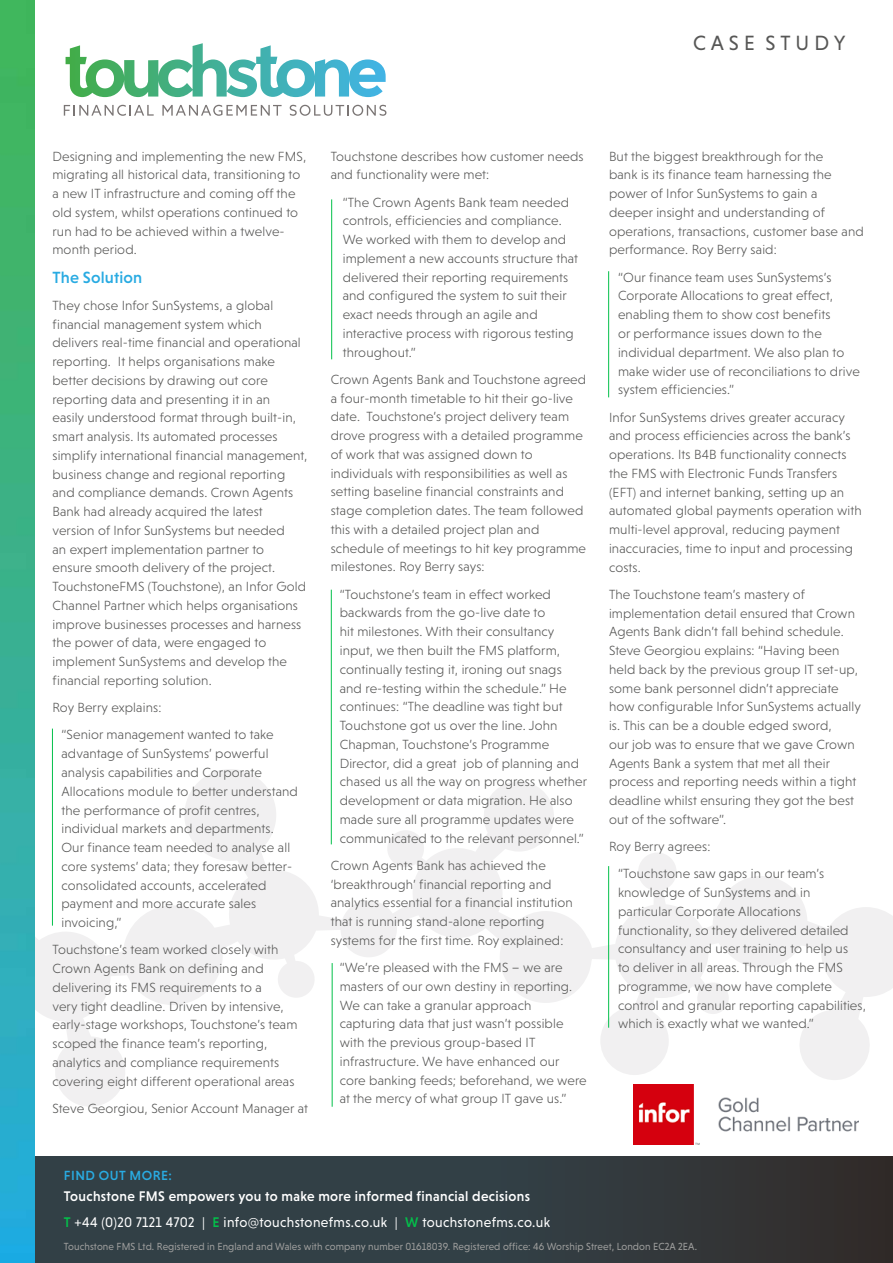
<style>
.page{position:relative;width:893px;height:1263px;background:#fff}
.page>*{position:absolute;margin:0;border:0;box-sizing:border-box;transform-origin:0 0}
.t1{font:21px "Niveau Grotesk";color:#575756}
.t2{font:500 16.5px "Niveau Grotesk";letter-spacing:.01em;color:#29abe2}
.t3{font:14.25px/25.7px "Niveau Grotesk";letter-spacing:.025em;color:#fff}
.t4{font:300 13.5px/18.8px "Niveau Grotesk";letter-spacing:.01em;color:#575756}
.t5{font:500 13.5px "Niveau Grotesk";letter-spacing:.04em;color:#29abe2}
.t6{font:10.5px "Niveau Grotesk";letter-spacing:.01em;color:#9d9d9c;scale:.96 1}
.s1{font-weight:500}
.s2{font-weight:500;color:#03c04a}
</style>
<div class="page">
<div style="left:34px;top:1157px;width:859px;height:106px;background:linear-gradient(to right,#32454d,#323131)"></div>
<svg style="left:34px;top:769px;width:859px;height:338px"></svg>
<hr style="left:331px;top:590px;width:1px;height:254px;background:#03c04a">
<hr style="left:608px;top:271px;width:1px;height:126px;background:#03c04a">
<hr style="left:332px;top:963px;width:1px;height:144px;background:#03c04a">
<hr style="left:608px;top:866px;width:1px;height:162px;background:#03c04a">
<hr style="left:52px;top:729px;width:1px;height:197px;background:#03c04a">
<img style="left:634px;top:1085px;width:225px;height:60px">
<hr style="left:331px;top:199px;width:1px;height:160px;background:#03c04a">
<img style="left:0;top:0;width:34px;height:1262px">
<svg style="left:66px;top:43px;width:320px;height:54px"></svg>
<svg style="left:64px;top:105px;width:90px;height:11px"></svg>
<svg style="left:162px;top:105px;width:120px;height:11px"></svg>
<svg style="left:290px;top:105px;width:96px;height:11px"></svg>
<h1 class="t1" style="left:693px;top:31px;width:154px">C A S E S T U D Y</h1>
<p class="t4" style="left:52px;top:147px;width:255px">Designing and implementing the new FMS, migrating all historical data, transitioning to a new IT infrastructure and coming off the old system, whilst operations continued to run had to be achieved within a twelve&shy;month period.</p>
<p class="t2" style="left:52px;top:268px;width:91px">The Solution</p>
<p class="t4" style="left:52px;top:296px;width:257px">They chose Infor SunSystems, a global financial management system which delivers real-time financial and operational reporting. It helps organisations make better decisions by drawing out core reporting data and presenting it in an<br>easily understood format through built-in, smart analysis. Its automated processes simplify international financial management, business change and regional reporting and compliance demands. Crown Agents Bank had already acquired the latest version of Infor SunSystems but needed<br>an expert implementation partner to<br>ensure smooth delivery of the project.<br>TouchstoneFMS (Touchstone), an Infor Gold Channel Partner which helps organisations improve businesses processes and harness the power of data, were engaged to implement SunSystems and develop the financial reporting solution.</p>
<p class="t4" style="left:61px;top:694px;width:214px;line-height:27.3px;text-indent:-9px">Roy Berry explains:<br>“Senior management wanted to take</p>
<p class="t4" style="left:61px;top:744px;width:238px">advantage of SunSystems’ powerful analysis capabilities and Corporate Allocations module to better understand the performance of profit centres, individual markets and departments.<br>Our finance team needed to analyse all core systems’ data; they foresaw better&shy;consolidated accounts, accelerated payment and more accurate sales invoicing,”</p>
<p class="t4" style="left:52px;top:940px;width:247px">Touchstone’s team worked closely with Crown Agents Bank on defining and delivering its FMS requirements to a<br>very tight deadline. Driven by intensive, early-stage workshops, Touchstone’s team scoped the finance team’s reporting, analytics and compliance requirements covering eight different operational areas</p>
<p class="t4" style="left:52px;top:1099px;width:257px">Steve Georgiou, Senior Account Manager at</p>
<p class="t4" style="left:331px;top:147px;width:255px">Touchstone describes how customer needs and functionality were met:</p>
<p class="t4" style="left:343px;top:193px;width:237px">“The Crown Agents Bank team needed controls, efficiencies and compliance.<br>We worked with them to develop and implement a new accounts structure that delivered their reporting requirements and configured the system to suit their exact needs through an agile and interactive process with rigorous testing throughout.”</p>
<p class="t4" style="left:331px;top:370px;width:257px">Crown Agents Bank and Touchstone agreed a four-month timetable to hit their go-live date. Touchstone’s project delivery team drove progress with a detailed programme of work that was assigned down to individuals with responsibilities as well as setting baseline financial constraints and stage completion dates. The team followed this with a detailed project plan and schedule of meetings to hit key programme milestones. Roy Berry says:</p>
<p class="t4" style="left:340px;top:585px;width:249px">“Touchstone’s team in effect worked backwards from the go-live date to<br>hit milestones. With their consultancy input, we then built the FMS platform, continually testing it, ironing out snags and re-testing within the schedule.” He continues: “The deadline was tight but Touchstone got us over the line. John Chapman, Touchstone’s Programme Director, did a great job of planning and chased us all the way on progress whether development or data migration. He also made sure all programme updates were communicated to the relevant personnel.”</p>
<p class="t4" style="left:331px;top:856px;width:243px">Crown Agents Bank has achieved the ‘breakthrough’ financial reporting and analytics essential for a financial institution that is running stand-alone reporting systems for the first time. Roy explained:</p>
<p class="t4" style="left:340px;top:958px;width:248px">“We’re pleased with the FMS – we are masters of our own destiny in reporting.<br>We can take a granular approach capturing data that just wasn’t possible with the previous group-based IT infrastructure. We have enhanced our core banking feeds; beforehand, we were at the mercy of what group IT gave us.”</p>
<p class="t4" style="left:609px;top:147px;width:256px">But the biggest breakthrough for the<br>bank is its finance team harnessing the power of Infor SunSystems to gain a deeper insight and understanding of operations, transactions, customer base and performance. Roy Berry said:</p>
<p class="t4" style="left:618px;top:268px;width:243px">“Our finance team uses SunSystems’s Corporate Allocations to great effect, enabling them to show cost benefits<br>or performance issues down to the individual department. We also plan to make wider use of reconciliations to drive system efficiencies.”</p>
<p class="t4" style="left:609px;top:407px;width:254px">Infor SunSystems drives greater accuracy and process efficiencies across the bank’s operations. Its B4B functionality connects the FMS with Electronic Funds Transfers (EFT) and internet banking, setting up an automated global payments operation with multi-level approval, reducing payment inaccuracies, time to input and processing costs.</p>
<p class="t4" style="left:609px;top:585px;width:253px">The Touchstone team’s mastery of implementation detail ensured that Crown Agents Bank didn’t fall behind schedule.<br>Steve Georgiou explains: “Having been held back by the previous group IT set-up, some bank personnel didn’t appreciate how configurable Infor SunSystems actually is. This can be a double edged sword,<br>our job was to ensure that we gave Crown Agents Bank a system that met all their process and reporting needs within a tight deadline whilst ensuring they got the best out of the software”.</p>
<p class="t4" style="left:618px;top:833px;width:208px;line-height:27.3px;text-indent:-9px">Roy Berry agrees:<br>“Touchstone saw gaps in our team’s</p>
<p class="t4" style="left:618px;top:883px;width:250px">knowledge of SunSystems and in particular Corporate Allocations functionality, so they delivered detailed consultancy and user training to help us<br>to deliver in all areas. Through the FMS programme, we now have complete control and granular reporting capabilities, which is exactly what we wanted.”</p>
<p class="t5" style="left:64px;top:1167px;width:110px">FIND OUT MORE:</p>
<p class="t3" style="left:64px;top:1183px;width:488px"><span class="s1">Touchstone FMS empowers you to make more informed financial decisions<br></span><span class="s2">T</span> +44 (0)20 7121 4702 | <span class="s2">E</span> info@touchstonefms.co.uk | <span class="s2">W</span> touchstonefms.co.uk</p>
<p class="t6" style="left:64px;top:1240px;width:661px">Touchstone FMS Ltd. Registered in England and Wales with company number 01618039. Registered office: 46 Worship Street, London EC2A 2EA.</p>
</div>
